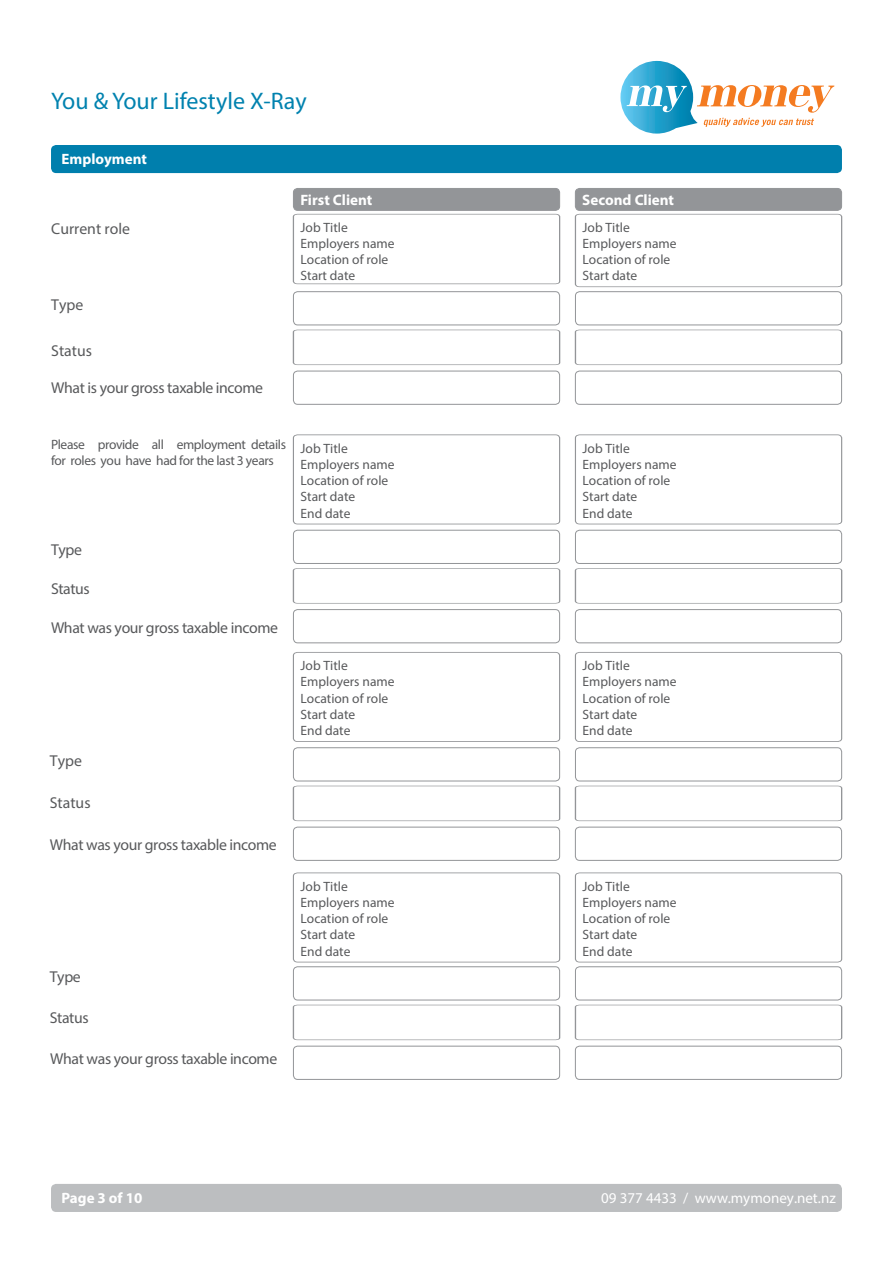
<style>
.page{position:relative;width:893px;height:1263px;background:#fff}
.page>*{position:absolute;margin:0;border:0;box-sizing:border-box;transform-origin:0 0}
.t1{font:24px "Myriad Pro";color:#0082af}
.t2{font:15.75px "Myriad Pro";letter-spacing:-.025em;color:#58595b}
.t3{font:15.75px "Myriad Pro";color:#58595b}
.t4{font:700 15px "Myriad Pro";color:#fff}
.t5{font:15px "Myriad Pro";color:#fff}
.t6{font:13.5px/16.2px "Myriad Pro";color:#58595b}
.t7{font:13.5px/16.2px "Myriad Pro";letter-spacing:-.03em;color:#58595b}
</style>
<div class="page">
<div style="left:293px;top:188px;width:267px;height:22px;background:#939598;border-radius:4px"></div>
<div style="left:293px;top:188px;width:267px;height:23px;border:1px solid #939598;border-radius:4px"></div>
<div style="left:575px;top:188px;width:267px;height:22px;background:#939598;border-radius:4px"></div>
<div style="left:575px;top:188px;width:267px;height:23px;border:1px solid #939598;border-radius:4px"></div>
<div style="left:51px;top:145px;width:791px;height:28px;background:#007fad;border-radius:5px"></div>
<div style="left:51px;top:1184px;width:791px;height:28px;background:#bcbec0;border-radius:5px"></div>
<svg style="left:620px;top:61px;width:214px;height:73px"></svg>
<svg style="left:293px;top:214px;width:267px;height:70px"></svg>
<svg style="left:293px;top:434px;width:267px;height:91px"></svg>
<svg style="left:293px;top:652px;width:267px;height:90px"></svg>
<svg style="left:293px;top:872px;width:267px;height:91px"></svg>
<svg style="left:575px;top:214px;width:267px;height:73px"></svg>
<svg style="left:575px;top:434px;width:267px;height:91px"></svg>
<svg style="left:575px;top:652px;width:267px;height:90px"></svg>
<svg style="left:575px;top:872px;width:267px;height:91px"></svg>
<svg style="left:293px;top:330px;width:267px;height:35px"></svg>
<div style="left:293px;top:291px;width:267px;height:34px;border:1px solid #939598;border-radius:4px"></div>
<svg style="left:575px;top:330px;width:267px;height:35px"></svg>
<div style="left:575px;top:291px;width:267px;height:34px;border:1px solid #939598;border-radius:4px"></div>
<div style="left:293px;top:371px;width:267px;height:34px;border:1px solid #939598;border-radius:4px"></div>
<div style="left:575px;top:371px;width:267px;height:34px;border:1px solid #939598;border-radius:4px"></div>
<svg style="left:293px;top:568px;width:267px;height:36px"></svg>
<div style="left:293px;top:530px;width:267px;height:34px;border:1px solid #939598;border-radius:4px"></div>
<svg style="left:575px;top:568px;width:267px;height:36px"></svg>
<div style="left:575px;top:530px;width:267px;height:34px;border:1px solid #939598;border-radius:4px"></div>
<div style="left:293px;top:609px;width:267px;height:34px;border:1px solid #939598;border-radius:4px"></div>
<div style="left:575px;top:609px;width:267px;height:34px;border:1px solid #939598;border-radius:4px"></div>
<svg style="left:293px;top:786px;width:267px;height:35px"></svg>
<div style="left:293px;top:747px;width:267px;height:34px;border:1px solid #939598;border-radius:4px"></div>
<svg style="left:575px;top:786px;width:267px;height:35px"></svg>
<div style="left:575px;top:747px;width:267px;height:34px;border:1px solid #939598;border-radius:4px"></div>
<div style="left:293px;top:827px;width:267px;height:34px;border:1px solid #939598;border-radius:4px"></div>
<div style="left:575px;top:827px;width:267px;height:34px;border:1px solid #939598;border-radius:4px"></div>
<svg style="left:293px;top:1005px;width:267px;height:35px"></svg>
<div style="left:293px;top:966px;width:267px;height:34px;border:1px solid #939598;border-radius:4px"></div>
<svg style="left:575px;top:1005px;width:267px;height:35px"></svg>
<div style="left:575px;top:966px;width:267px;height:34px;border:1px solid #939598;border-radius:4px"></div>
<div style="left:293px;top:1046px;width:267px;height:34px;border:1px solid #939598;border-radius:4px"></div>
<div style="left:575px;top:1046px;width:267px;height:34px;border:1px solid #939598;border-radius:4px"></div>
<h1 class="t1" style="left:51px;top:86px;width:257px">You &amp; Your Lifestyle X-Ray</h1>
<p class="t4" style="left:62px;top:149px;width:87px">Employment</p>
<p class="t3" style="left:51px;top:219px;width:80px">Current role</p>
<p class="t2" style="left:51px;top:295px;width:34px">Type</p>
<p class="t2" style="left:51px;top:341px;width:42px">Status</p>
<p class="t2" style="left:51px;top:378px;width:213px">What is your gross taxable income</p>
<p class="t4" style="left:300px;top:190px;width:74px">First Client</p>
<p class="t4" style="left:582px;top:190px;width:93px">Second Client</p>
<p class="t6" style="left:301px;top:219px;width:95px">Job Title<br>Employers name<br>Location of role<br>Start date</p>
<p class="t6" style="left:583px;top:219px;width:95px">Job Title<br>Employers name<br>Location of role<br>Start date</p>
<p class="t7" style="left:51px;top:436px;width:237px">Please provide all employment details for roles you have had for the last 3 years</p>
<p class="t2" style="left:51px;top:540px;width:32px">Type</p>
<p class="t2" style="left:51px;top:579px;width:40px">Status</p>
<p class="t2" style="left:51px;top:618px;width:228px">What was your gross taxable income</p>
<p class="t2" style="left:50px;top:751px;width:34px">Type</p>
<p class="t2" style="left:50px;top:793px;width:42px">Status</p>
<p class="t2" style="left:50px;top:835px;width:228px">What was your gross taxable income</p>
<p class="t2" style="left:50px;top:967px;width:32px">Type</p>
<p class="t2" style="left:50px;top:1007px;width:40px">Status</p>
<p class="t2" style="left:50px;top:1049px;width:228px">What was your gross taxable income</p>
<p class="t6" style="left:301px;top:440px;width:95px">Job Title<br>Employers name<br>Location of role<br>Start date<br>End date</p>
<p class="t6" style="left:301px;top:657px;width:95px">Job Title<br>Employers name<br>Location of role<br>Start date<br>End date</p>
<p class="t6" style="left:301px;top:878px;width:95px">Job Title<br>Employers name<br>Location of role<br>Start date<br>End date</p>
<p class="t6" style="left:583px;top:440px;width:95px">Job Title<br>Employers name<br>Location of role<br>Start date<br>End date</p>
<p class="t6" style="left:583px;top:657px;width:95px">Job Title<br>Employers name<br>Location of role<br>Start date<br>End date</p>
<p class="t6" style="left:583px;top:878px;width:95px">Job Title<br>Employers name<br>Location of role<br>Start date<br>End date</p>
<p class="t4" style="left:62px;top:1188px;width:82px">Page 3 of 10</p>
<p class="t5" style="left:601px;top:1188px;width:236px">09 377 4433 / www.mymoney.net.nz</p>
</div>
